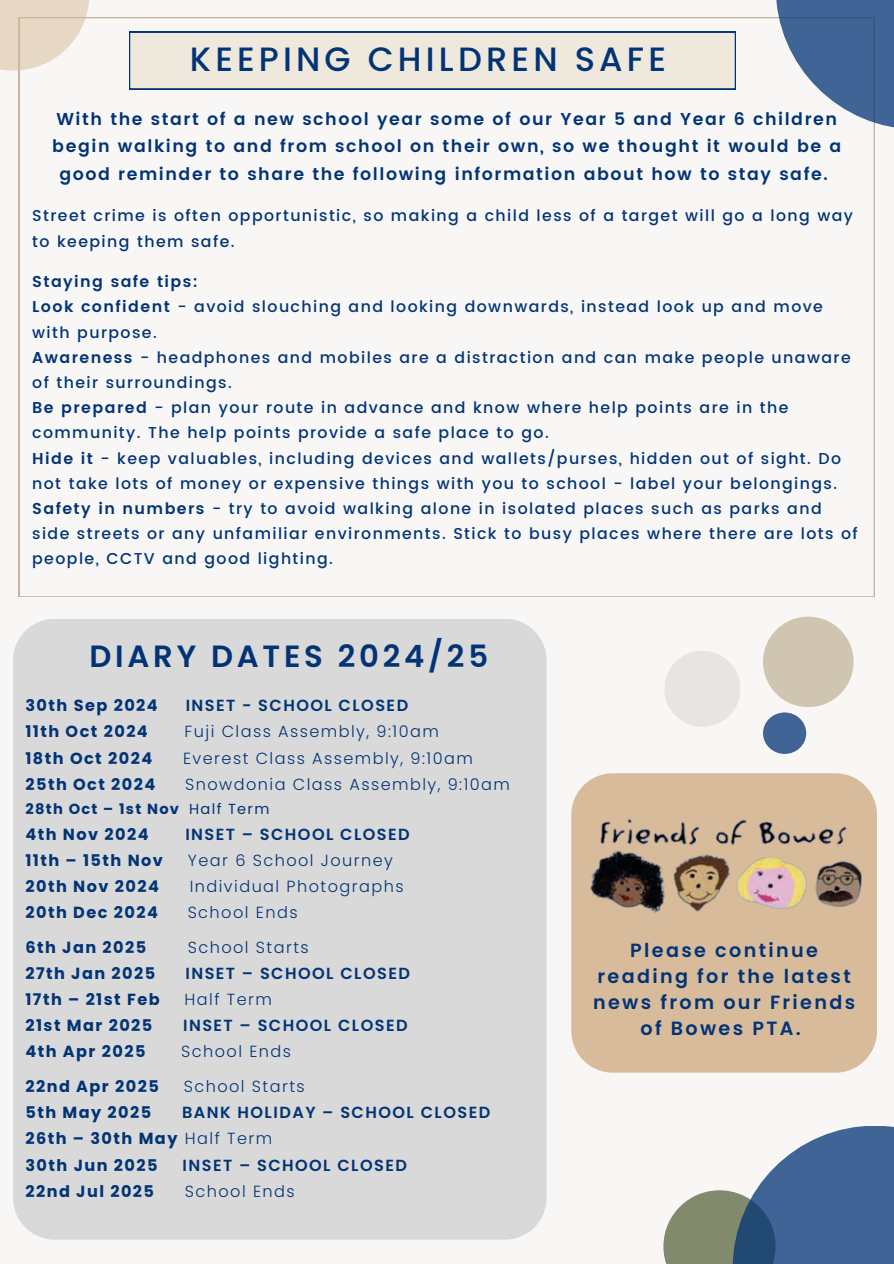
<style>
.page{position:relative;width:894px;height:1264px;background:#fff}
.page>*{position:absolute;margin:0;border:0;box-sizing:border-box;transform-origin:0 0}
.t1{font:500 33.75px "Poppins";letter-spacing:.125em;color:#023475}
.t2{font:600 30.75px "Poppins";letter-spacing:.125em;color:#023475}
.t3{font:600 19.2px/25.8px "Poppins";letter-spacing:.125em;color:#023475;text-align:center}
.t4{font:600 17.25px/27.6px "Poppins";letter-spacing:.09em;color:#023475;text-align:center}
.t5{font:700 16.05px "Poppins";letter-spacing:.09em;color:#023475}
.t6{font:300 16.05px "Poppins";letter-spacing:.09em;color:#023475}
.t7{font:600 16.05px "Poppins";letter-spacing:.09em;color:#023475}
.t8{font:500 15.75px/25.2px "Poppins";letter-spacing:.09em;color:#023475}
.t9{font:700 14.55px "Poppins";letter-spacing:.09em;color:#023475}
.s1{font-weight:600}
.s2{font-weight:400}
.s3{font-weight:300}
</style>
<div class="page">
<div style="left:0;top:0;width:893px;height:1263px;background:#f8f7f5"></div>
<svg style="left:19px;top:17px;width:855px;height:580px"></svg>
<svg style="left:775px;top:0;width:118px;height:129px;fill:#3f6495"></svg>
<svg style="left:0;top:0;width:89px;height:71px;fill:#e7d8c6"></svg>
<div style="left:13px;top:619px;width:533px;height:620px;background:#d9d9d9"></div>
<svg style="left:663px;top:1190px;width:69px;height:73px;background:#939a81"></svg>
<svg style="left:732px;top:1126px;width:161px;height:137px;fill:#3f6495"></svg>
<div style="left:762px;top:616px;width:91px;height:91px;background:#cfc5b1;border-radius:50%"></div>
<div style="left:762px;top:712px;width:44px;height:42px;background:#3f6495;border-radius:50%"></div>
<svg style="left:665px;top:651px;width:75px;height:76px"></svg>
<div style="left:571px;top:773px;width:305px;height:299px;background:#d8bb9a"></div>
<img style="left:571px;top:808px;width:306px;height:114px">
<div style="left:129px;top:32px;width:606px;height:57px;background:#efe8dc"></div>
<p class="t1" style="left:190px;top:36px;width:477px">KEEPING CHILDREN SAFE</p>
<h1 class="t4" style="left:52px;top:105px;width:790px">With the start of a new school year some of our Year 5 and Year 6 children begin walking to and from school on their own, so we thought it would be a good reminder to share the following information about how to stay safe.</h1>
<h2 class="t8" style="left:32px;top:203px;width:822px">Street crime is often opportunistic, so making a child less of a target will go a long way to keeping them safe.</h2>
<h3 class="t8" style="left:32px;top:269px;width:827px"><span class="s1">Staying safe tips:<br>Look confident</span> - avoid slouching and looking downwards, instead look up and move with purpose.<br><span class="s1">Awareness</span> - headphones and mobiles are a distraction and can make people unaware of their surroundings.<br><span class="s1">Be prepared</span> - plan your route in advance and know where help points are in the community. The help points provide a safe place to go.<br><span class="s1">Hide it</span> - keep valuables, including devices and wallets/purses, hidden out of sight. Do not take lots of money or expensive things with you to school - label your belongings.<br><span class="s1">Safety in numbers</span> - try to avoid walking alone in isolated places such as parks and side streets or any unfamiliar environments. Stick to busy places where there are lots of people, CCTV and good lighting.</h3>
<h2 class="t2" style="left:89px;top:635px;width:400px">DIARY DATES 2024/25</h2>
<p class="t5" style="left:25px;top:694px;width:134px">30th Sep 2024</p>
<p class="t7" style="left:186px;top:694px;width:224px">INSET - SCHOOL CLOSED</p>
<p class="t5" style="left:25px;top:720px;width:124px">11th Oct 2024</p>
<p class="t6" style="left:184px;top:720px;width:256px">Fuji Class Assembly, 9:10am</p>
<p class="t5" style="left:25px;top:746px;width:128px">18th Oct 2024</p>
<p class="t6" style="left:183px;top:746px;width:291px">Everest Class Assembly, 9:10am</p>
<p class="t5" style="left:25px;top:772px;width:131px">25th Oct 2024</p>
<p class="t6" style="left:185px;top:772px;width:326px">Snowdonia Class Assembly, 9:10am</p>
<p class="t9" style="left:25px;top:799px;width:245px">28th Oct – 1st Nov <span class="s2">Half Term</span></p>
<p class="t5" style="left:25px;top:822px;width:125px">4th Nov 2024</p>
<p class="t7" style="left:185px;top:822px;width:226px">INSET – SCHOOL CLOSED</p>
<p class="t5" style="left:25px;top:848px;width:139px">11th – 15th Nov</p>
<p class="t6" style="left:188px;top:848px;width:206px">Year 6 School Journey</p>
<p class="t5" style="left:25px;top:874px;width:135px">20th Nov 2024</p>
<p class="t6" style="left:190px;top:874px;width:215px">Individual Photographs</p>
<p class="t5" style="left:25px;top:901px;width:134px">20th Dec 2024</p>
<p class="t6" style="left:188px;top:901px;width:111px">School Ends</p>
<p class="t5" style="left:25px;top:936px;width:122px">6th Jan 2025</p>
<p class="t6" style="left:188px;top:936px;width:122px">School Starts</p>
<p class="t5" style="left:25px;top:962px;width:131px">27th Jan 2025</p>
<p class="t7" style="left:185px;top:962px;width:226px">INSET – SCHOOL CLOSED</p>
<p class="t5" style="left:25px;top:988px;width:136px">17th – 21st Feb</p>
<p class="t6" style="left:184px;top:988px;width:89px">Half Term</p>
<p class="t5" style="left:25px;top:1014px;width:128px">21st Mar 2025</p>
<p class="t7" style="left:183px;top:1014px;width:226px">INSET – SCHOOL CLOSED</p>
<p class="t5" style="left:25px;top:1040px;width:121px">4th Apr 2025</p>
<p class="t6" style="left:181px;top:1040px;width:111px">School Ends</p>
<p class="t5" style="left:25px;top:1075px;width:135px">22nd Apr 2025</p>
<p class="t6" style="left:184px;top:1075px;width:122px">School Starts</p>
<p class="t5" style="left:25px;top:1101px;width:127px">5th May 2025</p>
<p class="t7" style="left:182px;top:1101px;width:309px">BANK HOLIDAY – SCHOOL CLOSED</p>
<p class="t5" style="left:25px;top:1127px;width:248px">26th – 30th May <span class="s3">Half Term</span></p>
<p class="t5" style="left:25px;top:1153px;width:134px">30th Jun 2025</p>
<p class="t7" style="left:182px;top:1153px;width:226px">INSET – SCHOOL CLOSED</p>
<p class="t5" style="left:25px;top:1179px;width:130px">22nd Jul 2025</p>
<p class="t6" style="left:185px;top:1179px;width:111px">School Ends</p>
<h1 class="t3" style="left:593px;top:937px;width:263px">Please continue reading for the latest news from our Friends of Bowes PTA.</h1>
</div>
